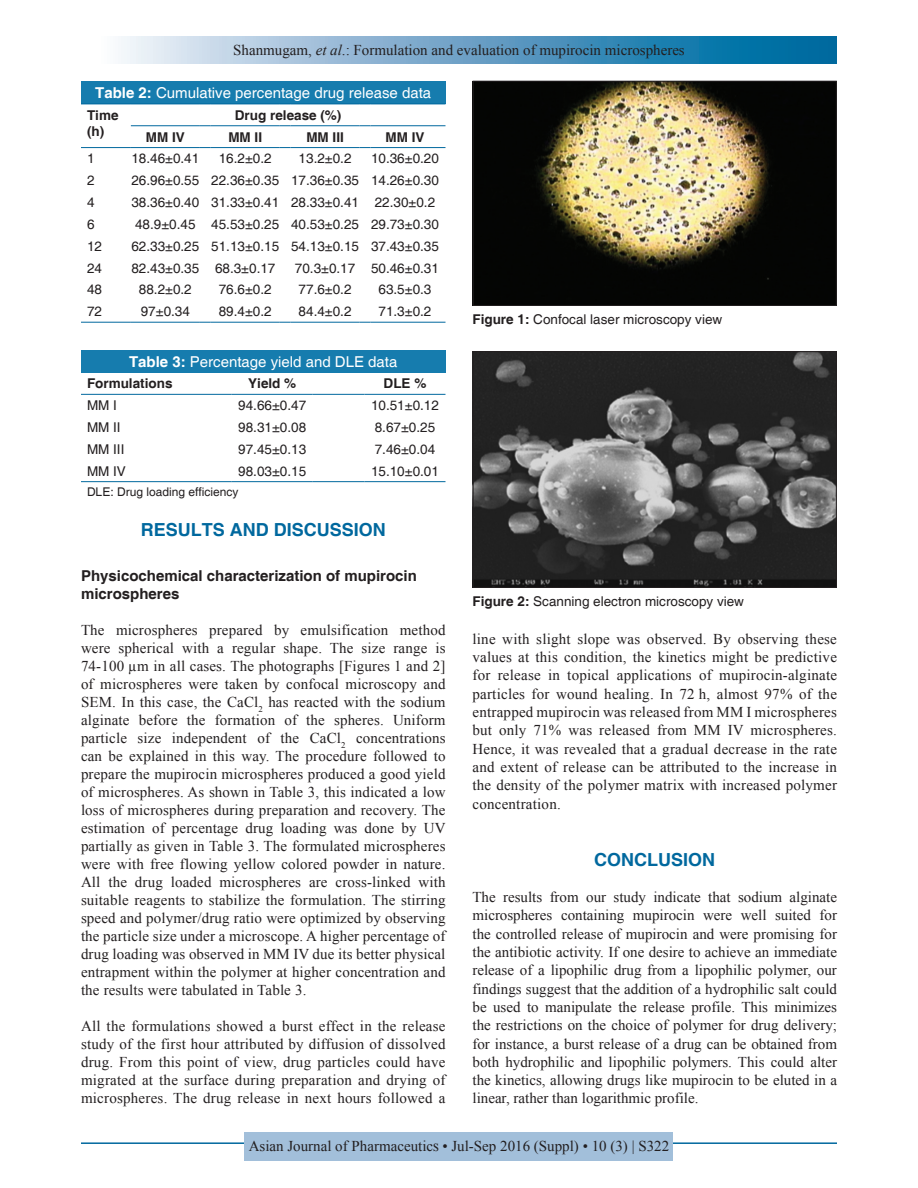
<style>
.page{position:relative;width:918px;height:1188px;background:#fff}
.page>*{position:absolute;margin:0;border:0;box-sizing:border-box;transform-origin:0 0}
.t1{font:700 18px "Helvetica";color:#00689e}
.TX{font:15px/18px "Times New Roman";letter-spacing:.01em;color:#231f20;text-align:justify}
.TT{font:15px "Helvetica";color:#fff}
.RF{font:15px "Times New Roman";color:#231f20}
.t2{font:700 15px/18px "Helvetica";color:#231f20}
.TB{font:13.5px "Helvetica";color:#231f20}
.FGC{font:13.5px "Helvetica";color:#231f20}
.TCH{font:700 13.5px "Helvetica";color:#231f20}
.TBL{font:13.5px "Helvetica";color:#231f20}
.TFN{font:12px "Helvetica";color:#231f20}
.s1{font-style:italic}
.s2{font-weight:700}
</style>
<div class="page">
<div style="left:81px;top:37px;width:756px;height:27px;background:linear-gradient(to right,#fcf4fb,#005d99)"></div>
<hr style="left:81px;top:1142px;width:756px;height:2px;background:#00689e">
<div style="left:245px;top:1132px;width:428px;height:28px;background:#a2bfda"></div>
<img style="left:475px;top:83px;width:360px;height:221px">
<div style="left:473px;top:81px;width:364px;height:225px;border:1px solid #231f20"></div>
<img style="left:475px;top:353px;width:360px;height:233px">
<div style="left:473px;top:351px;width:364px;height:237px;border:1px solid #231f20"></div>
<div style="left:81px;top:81px;width:365px;height:23px;background:#167cae"></div>
<hr style="left:81px;top:322px;width:39px;height:1px;background:#00689e">
<hr style="left:131px;top:322px;width:69px;height:1px;background:#00689e">
<hr style="left:211px;top:322px;width:69px;height:1px;background:#00689e">
<hr style="left:291px;top:322px;width:69px;height:1px;background:#00689e">
<hr style="left:370px;top:322px;width:76px;height:1px;background:#00689e">
<hr style="left:81px;top:104px;width:39px;height:1px;background:#00689e">
<hr style="left:131px;top:104px;width:69px;height:1px;background:#00689e">
<hr style="left:211px;top:104px;width:69px;height:1px;background:#00689e">
<hr style="left:291px;top:104px;width:69px;height:1px;background:#00689e">
<hr style="left:370px;top:104px;width:76px;height:1px;background:#00689e">
<hr style="left:81px;top:147px;width:39px;height:1px;background:#00689e">
<hr style="left:131px;top:147px;width:69px;height:1px;background:#00689e">
<hr style="left:211px;top:147px;width:69px;height:1px;background:#00689e">
<hr style="left:291px;top:147px;width:69px;height:1px;background:#00689e">
<hr style="left:370px;top:147px;width:76px;height:1px;background:#00689e">
<hr style="left:131px;top:125px;width:69px;height:1px;background:#00689e">
<hr style="left:211px;top:125px;width:69px;height:1px;background:#00689e">
<hr style="left:291px;top:125px;width:69px;height:1px;background:#00689e">
<hr style="left:370px;top:125px;width:76px;height:1px;background:#00689e">
<div style="left:81px;top:350px;width:365px;height:23px;background:#167cae"></div>
<hr style="left:81px;top:481px;width:99px;height:1px;background:#00689e">
<hr style="left:180px;top:481px;width:52px;height:1px;background:#00689e">
<hr style="left:232px;top:481px;width:81px;height:1px;background:#00689e">
<hr style="left:313px;top:481px;width:51px;height:1px;background:#00689e">
<hr style="left:364px;top:481px;width:82px;height:1px;background:#00689e">
<hr style="left:81px;top:394px;width:99px;height:1px;background:#00689e">
<hr style="left:180px;top:394px;width:52px;height:1px;background:#00689e">
<hr style="left:232px;top:394px;width:81px;height:1px;background:#00689e">
<hr style="left:313px;top:394px;width:51px;height:1px;background:#00689e">
<hr style="left:364px;top:394px;width:82px;height:1px;background:#00689e">
<p class="TX" style="left:233px;top:41px;width:453px">Shanmugam, <span class="s1">et al</span>.: Formulation and evaluation of mupirocin microspheres</p>
<p class="TT" style="left:95px;top:84px;width:337px"><span class="s2">Table 2:</span> Cumulative percentage drug release data</p>
<p class="TCH" style="left:87px;top:107px;width:33px">Time</p>
<p class="TCH" style="left:87px;top:123px;width:19px">(h)</p>
<p class="TCH" style="left:235px;top:107px;width:108px">Drug release (%)</p>
<p class="TCH" style="left:146px;top:129px;width:41px">MM IV</p>
<p class="TCH" style="left:228px;top:129px;width:35px">MM II</p>
<p class="TCH" style="left:306px;top:129px;width:39px">MM III</p>
<p class="TCH" style="left:386px;top:129px;width:41px">MM IV</p>
<p class="TB" style="left:87px;top:151px;width:9px">1</p>
<p class="TB" style="left:131px;top:151px;width:69px">18.46±0.41</p>
<p class="TB" style="left:219px;top:151px;width:54px">16.2±0.2</p>
<p class="TB" style="left:299px;top:151px;width:54px">13.2±0.2</p>
<p class="TB" style="left:371px;top:151px;width:69px">10.36±0.20</p>
<p class="TB" style="left:87px;top:173px;width:9px">2</p>
<p class="TB" style="left:131px;top:173px;width:69px">26.96±0.55</p>
<p class="TB" style="left:211px;top:173px;width:69px">22.36±0.35</p>
<p class="TB" style="left:291px;top:173px;width:69px">17.36±0.35</p>
<p class="TB" style="left:371px;top:173px;width:69px">14.26±0.30</p>
<p class="TB" style="left:87px;top:195px;width:9px">4</p>
<p class="TB" style="left:131px;top:195px;width:69px">38.36±0.40</p>
<p class="TB" style="left:211px;top:195px;width:69px">31.33±0.41</p>
<p class="TB" style="left:291px;top:195px;width:69px">28.33±0.41</p>
<p class="TB" style="left:375px;top:195px;width:62px">22.30±0.2</p>
<p class="TB" style="left:87px;top:216px;width:9px">6</p>
<p class="TB" style="left:135px;top:216px;width:62px">48.9±0.45</p>
<p class="TB" style="left:211px;top:216px;width:69px">45.53±0.25</p>
<p class="TB" style="left:291px;top:216px;width:69px">40.53±0.25</p>
<p class="TB" style="left:371px;top:216px;width:69px">29.73±0.30</p>
<p class="TB" style="left:87px;top:238px;width:17px">12</p>
<p class="TB" style="left:131px;top:238px;width:69px">62.33±0.25</p>
<p class="TB" style="left:211px;top:238px;width:69px">51.13±0.15</p>
<p class="TB" style="left:291px;top:238px;width:69px">54.13±0.15</p>
<p class="TB" style="left:371px;top:238px;width:69px">37.43±0.35</p>
<p class="TB" style="left:87px;top:260px;width:17px">24</p>
<p class="TB" style="left:131px;top:260px;width:69px">82.43±0.35</p>
<p class="TB" style="left:215px;top:260px;width:62px">68.3±0.17</p>
<p class="TB" style="left:295px;top:260px;width:62px">70.3±0.17</p>
<p class="TB" style="left:371px;top:260px;width:69px">50.46±0.31</p>
<p class="TB" style="left:87px;top:282px;width:17px">48</p>
<p class="TB" style="left:139px;top:282px;width:54px">88.2±0.2</p>
<p class="TB" style="left:219px;top:282px;width:54px">76.6±0.2</p>
<p class="TB" style="left:299px;top:282px;width:54px">77.6±0.2</p>
<p class="TB" style="left:379px;top:282px;width:54px">63.5±0.3</p>
<p class="TBL" style="left:87px;top:304px;width:17px">72</p>
<p class="TBL" style="left:141px;top:304px;width:51px">97±0.34</p>
<p class="TBL" style="left:219px;top:304px;width:54px">89.4±0.2</p>
<p class="TBL" style="left:299px;top:304px;width:54px">84.4±0.2</p>
<p class="TBL" style="left:379px;top:304px;width:54px">71.3±0.2</p>
<p class="TT" style="left:129px;top:353px;width:270px"><span class="s2">Table 3:</span> Percentage yield and DLE data</p>
<p class="TCH" style="left:87px;top:375px;width:87px">Formulations</p>
<p class="TCH" style="left:248px;top:375px;width:50px">Yield %</p>
<p class="TCH" style="left:384px;top:375px;width:44px">DLE %</p>
<p class="TB" style="left:87px;top:398px;width:31px">MM I</p>
<p class="TB" style="left:238px;top:398px;width:69px">94.66±0.47</p>
<p class="TB" style="left:371px;top:398px;width:69px">10.51±0.12</p>
<p class="TB" style="left:87px;top:419px;width:35px">MM II</p>
<p class="TB" style="left:238px;top:419px;width:69px">98.31±0.08</p>
<p class="TB" style="left:375px;top:419px;width:62px">8.67±0.25</p>
<p class="TB" style="left:87px;top:441px;width:39px">MM III</p>
<p class="TB" style="left:238px;top:441px;width:69px">97.45±0.13</p>
<p class="TB" style="left:375px;top:441px;width:62px">7.46±0.04</p>
<p class="TBL" style="left:87px;top:463px;width:41px">MM IV</p>
<p class="TBL" style="left:238px;top:463px;width:69px">98.03±0.15</p>
<p class="TBL" style="left:371px;top:463px;width:69px">15.10±0.01</p>
<p class="TFN" style="left:87px;top:485px;width:153px">DLE: Drug loading efficiency</p>
<h1 class="t1" style="left:141px;top:519px;width:247px">RESULTS AND DISCUSSION</h1>
<h2 class="t2" style="left:81px;top:568px;width:337px">Physicochemical characterization of mupirocin microspheres</h2>
<p class="TX" style="left:81px;top:621px;width:366px">The microspheres prepared by emulsification method were spherical with a regular shape. The size range is 74-100 µm in all cases. The photographs [Figures 1 and 2] of microspheres were taken by confocal microscopy and SEM. In this case, the CaCl<sub>2</sub> has reacted with the sodium alginate before the formation of the spheres. Uniform particle size independent of the CaCl<sub>2</sub> concentrations can be explained in this way. The procedure followed to prepare the mupirocin microspheres produced a good yield of microspheres. As shown in Table 3, this indicated a low loss of microspheres during preparation and recovery. The estimation of percentage drug loading was done by UV partially as given in Table 3. The formulated microspheres were with free flowing yellow colored powder in nature.<br>All the drug loaded microspheres are cross-linked with suitable reagents to stabilize the formulation. The stirring speed and polymer/drug ratio were optimized by observing the particle size under a microscope. A higher percentage of drug loading was observed in MM IV due its better physical entrapment within the polymer at higher concentration and the results were tabulated in Table 3.</p>
<p class="TX" style="left:81px;top:1017px;width:366px">All the formulations showed a burst effect in the release study of the first hour attributed by diffusion of dissolved drug. From this point of view, drug particles could have migrated at the surface during preparation and drying of microspheres. The drug release in next hours followed a</p>
<p class="FGC" style="left:472px;top:312px;width:251px"><span class="s2">Figure 1:</span> Confocal laser microscopy view</p>
<p class="FGC" style="left:472px;top:594px;width:273px"><span class="s2">Figure 2:</span> Scanning electron microscopy view</p>
<p class="TX" style="left:472px;top:629px;width:366px">line with slight slope was observed. By observing these values at this condition, the kinetics might be predictive for release in topical applications of mupirocin-alginate particles for wound healing. In 72 h, almost 97% of the entrapped mupirocin was released from MM I microspheres but only 71% was released from MM IV microspheres.<br>Hence, it was revealed that a gradual decrease in the rate and extent of release can be attributed to the increase in the density of the polymer matrix with increased polymer concentration.</p>
<h1 class="t1" style="left:594px;top:849px;width:122px">CONCLUSION</h1>
<p class="TX" style="left:472px;top:888px;width:366px">The results from our study indicate that sodium alginate microspheres containing mupirocin were well suited for the controlled release of mupirocin and were promising for the antibiotic activity. If one desire to achieve an immediate release of a lipophilic drug from a lipophilic polymer, our findings suggest that the addition of a hydrophilic salt could be used to manipulate the release profile. This minimizes the restrictions on the choice of polymer for drug delivery; for instance, a burst release of a drug can be obtained from both hydrophilic and lipophilic polymers. This could alter the kinetics, allowing drugs like mupirocin to be eluted in a linear, rather than logarithmic profile.</p>
<p class="RF" style="left:249px;top:1136px;width:422px">Asian Journal of Pharmaceutics • Jul-Sep 2016 (Suppl) • 10 (3) | S322</p>
</div>
